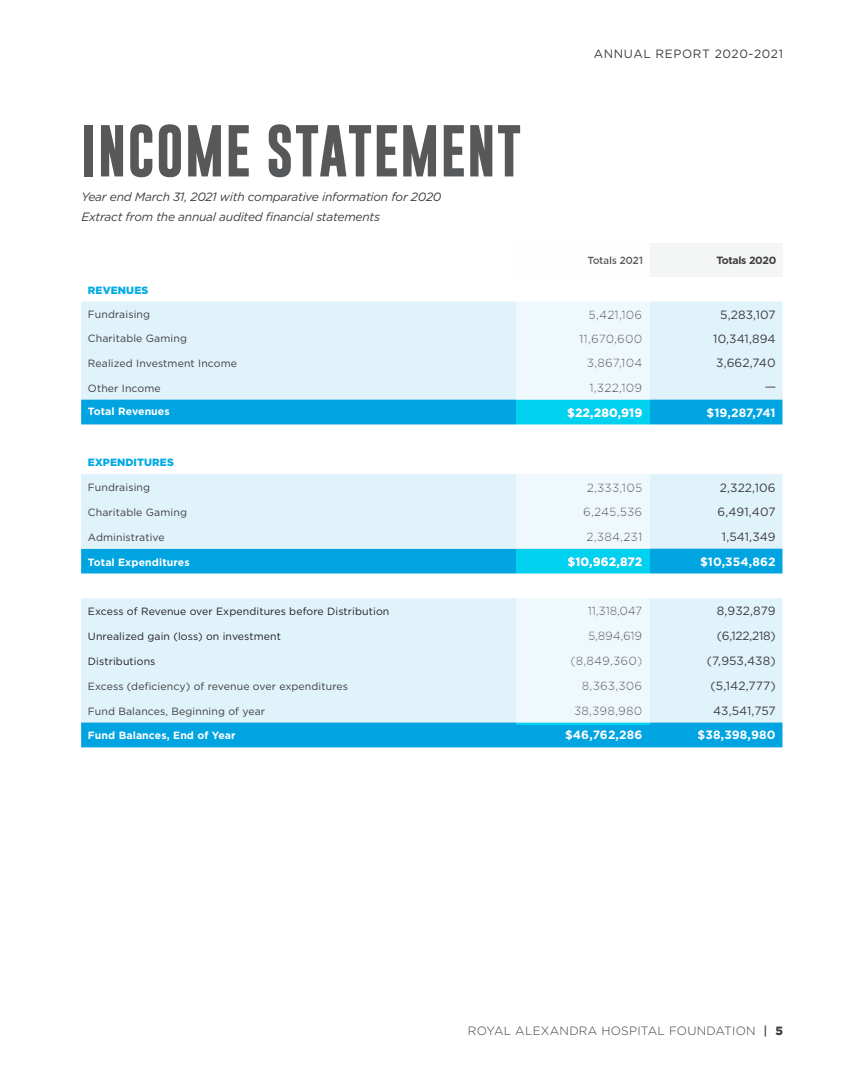
<style>
.page{position:relative;width:864px;height:1080px;background:#fff}
.page>*{position:absolute;margin:0;border:0;box-sizing:border-box;transform-origin:0 0}
.t1{font:700 52.5px "Gobold";letter-spacing:.02em;color:#57585a}
.t2{font:12px "Gotham HTF";letter-spacing:.01em;color:#3e3e3f}
.t3{font:italic 12px/19.5px "Gotham HTF";letter-spacing:-.02em;color:#3e3e3f}
.t4{font:700 12px "Gotham HTF";letter-spacing:.01em;color:#fff}
.t5{font:300 12px "Gotham HTF";letter-spacing:.02em;color:#3e3e3f}
.t6{font:12px "Gotham HTF";letter-spacing:.05em;color:#3e3e3f}
.t7{font:10.5px "Gotham HTF";letter-spacing:.01em;color:#3e3e3f}
.t8{font:10.5px "Gotham HTF";letter-spacing:.01em;color:#231f20}
.t9{font:700 10.5px "Gotham HTF";letter-spacing:.01em;color:#fff}
.t10{font:700 10.5px "Gotham HTF";letter-spacing:-.04em;color:#3e3e3f}
.t11{font:900 10.5px "Gotham HTF";letter-spacing:.01em;color:#00aae3}
.t12{font:100 10.5px "Gobold";color:#231f20}
.s1{font-weight:500}
.s2{font-weight:900}
</style>
<div class="page">
<div style="left:649px;top:243px;width:133px;height:34px;background:#f3f6f4"></div>
<div style="left:81px;top:302px;width:701px;height:98px;background:#e0f2fa"></div>
<svg style="left:81px;top:400px;width:701px;height:347px;fill:#e0f2fa"></svg>
<div style="left:81px;top:474px;width:434px;height:75px;background:#e0f2fa"></div>
<svg style="left:516px;top:302px;width:134px;height:422px;fill:#eff8fc"></svg>
<h1 class="t1" style="left:81px;top:117px;width:442px">INCOME STATEMENT</h1>
<p class="t3" style="left:81px;top:187px;width:362px">Year end March 31, 2021 with comparative information for 2020<br>Extract from the annual audited financial statements</p>
<p class="t6" style="left:594px;top:48px;width:191px">ANNUAL REPORT 2020-2021</p>
<p class="t10" style="left:587px;top:255px;width:57px">Totals 2021</p>
<p class="t10" style="left:716px;top:255px;width:61px">Totals 2020</p>
<p class="t11" style="left:88px;top:284px;width:62px">REVENUES</p>
<p class="t7" style="left:88px;top:309px;width:64px">Fundraising</p>
<p class="t2" style="left:589px;top:308px;width:55px">5,421,106</p>
<p class="t2" style="left:720px;top:308px;width:57px">5,283,107</p>
<p class="t7" style="left:88px;top:333px;width:101px">Charitable Gaming</p>
<p class="t2" style="left:579px;top:332px;width:65px">11,670,600</p>
<p class="t2" style="left:713px;top:332px;width:64px">10,341,894</p>
<p class="t7" style="left:88px;top:357px;width:151px">Realized Investment Income</p>
<p class="t2" style="left:587px;top:357px;width:57px">3,867,104</p>
<p class="t2" style="left:716px;top:357px;width:61px">3,662,740</p>
<p class="t7" style="left:88px;top:382px;width:74px">Other Income</p>
<p class="t2" style="left:590px;top:381px;width:54px">1,322,109</p>
<p class="t12" style="left:765px;top:380px;width:12px">—</p>
<p class="t9" style="left:88px;top:406px;width:83px">Total Revenues</p>
<p class="t4" style="left:567px;top:405px;width:77px">$22,280,919</p>
<p class="t4" style="left:707px;top:406px;width:71px">$19,287,741</p>
<p class="t11" style="left:88px;top:456px;width:87px">EXPENDITURES</p>
<p class="t7" style="left:88px;top:481px;width:64px">Fundraising</p>
<p class="t2" style="left:587px;top:481px;width:57px">2,333,105</p>
<p class="t2" style="left:720px;top:481px;width:57px">2,322,106</p>
<p class="t7" style="left:88px;top:506px;width:101px">Charitable Gaming</p>
<p class="t2" style="left:583px;top:506px;width:61px">6,245,536</p>
<p class="t2" style="left:718px;top:506px;width:60px">6,491,407</p>
<p class="t7" style="left:88px;top:531px;width:78px">Administrative</p>
<p class="t2" style="left:587px;top:530px;width:57px">2,384,231</p>
<p class="t2" style="left:722px;top:530px;width:55px">1,541,349</p>
<p class="t9" style="left:88px;top:556px;width:103px">Total Expenditures</p>
<p class="t4" style="left:567px;top:554px;width:76px">$10,962,872</p>
<p class="t4" style="left:700px;top:554px;width:77px">$10,354,862</p>
<p class="t8" style="left:88px;top:606px;width:303px">Excess of Revenue over Expenditures before Distribution</p>
<p class="t2" style="left:588px;top:604px;width:56px">11,318,047</p>
<p class="t2" style="left:717px;top:604px;width:60px">8,932,879</p>
<p class="t8" style="left:88px;top:631px;width:195px">Unrealized gain (loss) on investment</p>
<p class="t2" style="left:588px;top:629px;width:56px">5,894,619</p>
<p class="t2" style="left:717px;top:629px;width:60px">(6,122,218)</p>
<p class="t8" style="left:88px;top:655px;width:69px">Distributions</p>
<p class="t2" style="left:571px;top:655px;width:73px">(8,849,360)</p>
<p class="t2" style="left:707px;top:655px;width:70px">(7,953,438)</p>
<p class="t7" style="left:88px;top:680px;width:262px">Excess (deficiency) of revenue over expenditures</p>
<p class="t2" style="left:582px;top:679px;width:62px">8,363,306</p>
<p class="t2" style="left:711px;top:679px;width:66px">(5,142,777)</p>
<p class="t7" style="left:88px;top:705px;width:179px">Fund Balances, Beginning of year</p>
<p class="t2" style="left:574px;top:704px;width:70px">38,398,980</p>
<p class="t2" style="left:713px;top:704px;width:64px">43,541,757</p>
<p class="t9" style="left:88px;top:730px;width:149px">Fund Balances, End of Year</p>
<p class="t4" style="left:565px;top:728px;width:79px">$46,762,286</p>
<p class="t4" style="left:698px;top:728px;width:79px">$38,398,980</p>
<p class="t5" style="left:468px;top:1024px;width:317px">ROYAL ALEXANDRA HOSPITAL FOUNDATION <span class="s1">|</span> <span class="s2">5</span></p>
</div>
